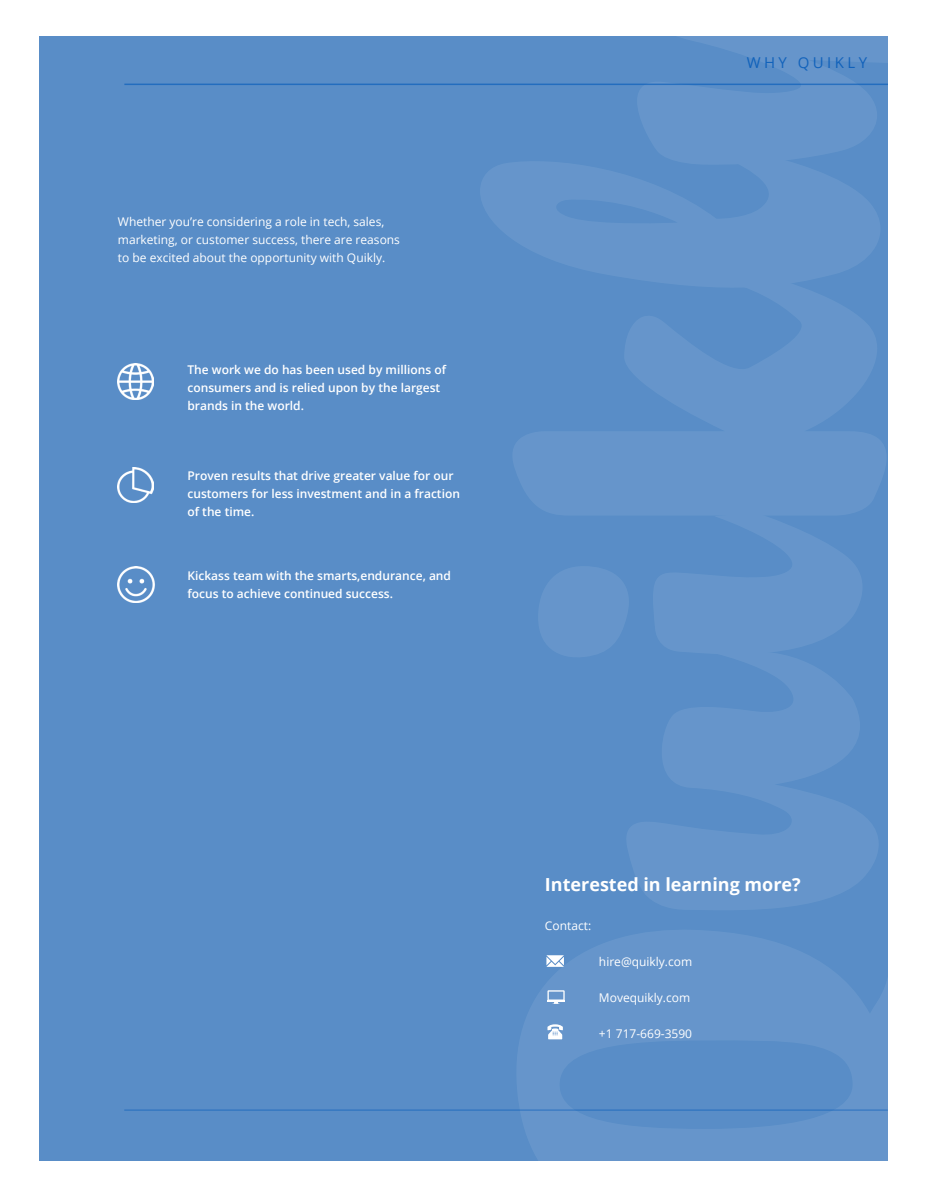
<style>
.page{position:relative;width:927px;height:1197px;background:#fff}
.page>*{position:absolute;margin:0;border:0;box-sizing:border-box;transform-origin:0 0}
.t1{font:700 18px "Open Sans";color:#fff}
.t2{font:15px "Open Sans";letter-spacing:.23em;color:#0058b8}
.t3{font:600 12px/18px "Open Sans";color:#fff}
.t4{font:12px/18px "Open Sans";color:#fff}
</style>
<div class="page">
<div style="left:39px;top:36px;width:849px;height:1125px;background:#598dc7"></div>
<svg style="left:627px;top:662px;width:251px;height:248px;fill:#6695cb"></svg>
<svg style="left:513px;top:298px;width:373px;height:217px;fill:#6695cb"></svg>
<svg style="left:480px;top:161px;width:400px;height:137px;fill:#6695cb"></svg>
<svg style="left:631px;top:36px;width:257px;height:130px;fill:#6695cb"></svg>
<svg style="left:653px;top:512px;width:210px;height:150px"></svg>
<svg style="left:538px;top:566px;width:91px;height:91px"></svg>
<svg style="left:513px;top:930px;width:375px;height:231px;fill:#6695cb"></svg>
<svg style="left:546px;top:955px;width:18px;height:12px"></svg>
<svg style="left:547px;top:1024px;width:16px;height:15px"></svg>
<svg style="left:547px;top:990px;width:18px;height:14px"></svg>
<hr style="left:124px;top:1110px;width:764px;height:1px;background:#0058b8">
<hr style="left:124px;top:84px;width:764px;height:1px;background:#0058b8">
<img style="left:118px;top:364px;width:36px;height:35px">
<img style="left:118px;top:467px;width:35px;height:36px">
<img style="left:118px;top:567px;width:37px;height:36px">
<p class="t4" style="left:118px;top:212px;width:284px">Whether you’re considering a role in tech, sales, marketing, or customer success, there are reasons to be excited about the opportunity with Quikly.</p>
<p class="t3" style="left:188px;top:360px;width:260px">The work we do has been used by millions of consumers and is relied upon by the largest brands in the world.</p>
<p class="t3" style="left:188px;top:466px;width:274px">Proven results that drive greater value for our customers for less investment and in a fraction of the time.</p>
<p class="t3" style="left:188px;top:567px;width:265px">Kickass team with the smarts,endurance, and focus to achieve continued success.</p>
<p class="t2" style="left:747px;top:53px;width:122px">WHY QUIKLY</p>
<p class="t1" style="left:545px;top:872px;width:257px">Interested in learning more?</p>
<p class="t4" style="left:545px;top:916px;width:48px">Contact:</p>
<p class="t4" style="left:599px;top:952px;width:95px">hire@quikly.com</p>
<p class="t4" style="left:599px;top:988px;width:93px">Movequikly.com</p>
<p class="t4" style="left:599px;top:1024px;width:95px">+1 717-669-3590</p>
</div>
